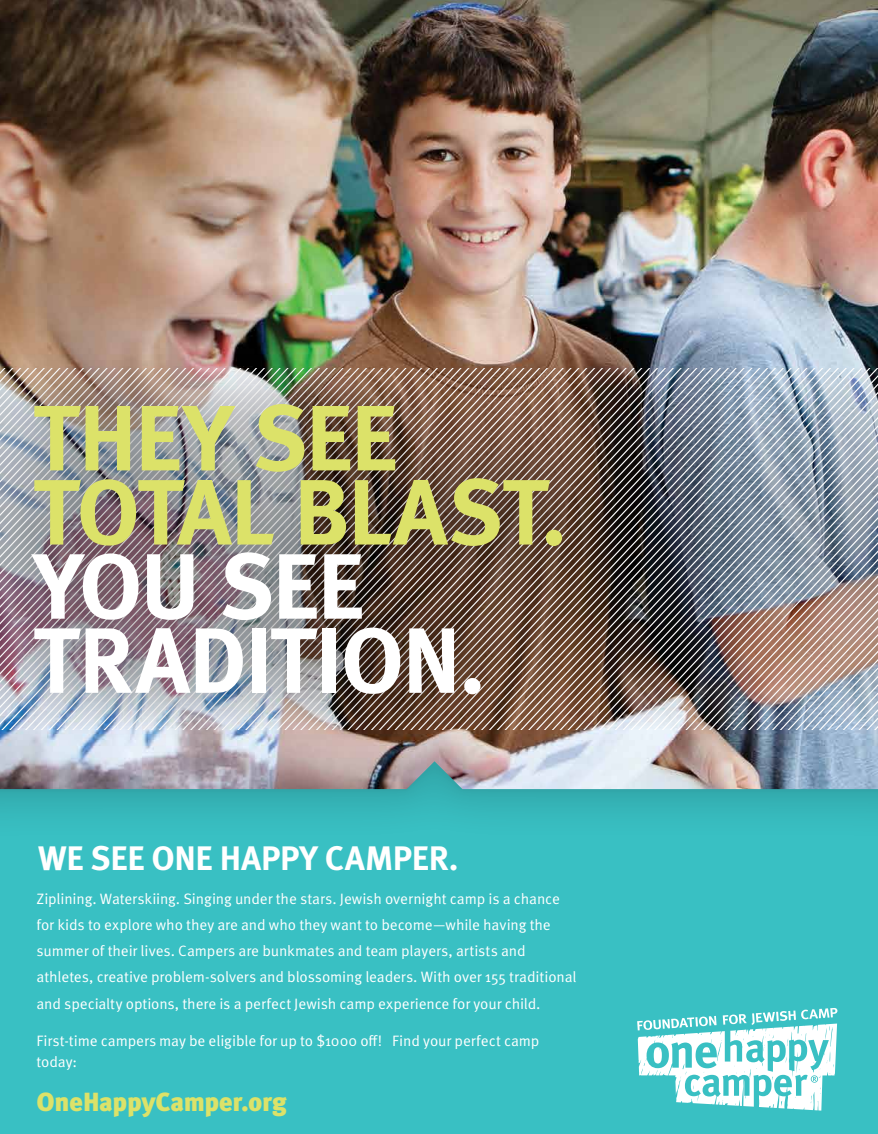
<style>
.page{position:relative;width:878px;height:1134px;background:#fff}
.page>*{position:absolute;margin:0;border:0;box-sizing:border-box;transform-origin:0 0}
.t1{font:700 92.7px/74.1px "Meta Pro";letter-spacing:-.02em;color:#dce269}
.t2{font:700 92.7px/74.1px "Meta Pro";letter-spacing:-.025em;color:#fff}
.t3{font:700 34.05px "Meta Pro";letter-spacing:-.01em;color:#fff}
.t4{font:900 26.25px "Meta Pro";letter-spacing:-.015em;color:#dce269}
.t5{font:15px/26.2px "Meta Pro";letter-spacing:-.01em;color:#fff}
</style>
<div class="page">
<img style="left:0;top:0;width:878px;height:761px">
<svg style="left:865px;top:368px;width:13px;height:362px;background:#a7a9b0"></svg>
<svg style="left:850px;top:368px;width:15px;height:362px;background:#abadb5"></svg>
<svg style="left:779px;top:368px;width:71px;height:362px;background:#a0a2aa"></svg>
<img style="left:669px;top:368px;width:110px;height:362px">
<img style="left:653px;top:368px;width:16px;height:362px">
<img style="left:0;top:308px;width:649px;height:453px">
<svg style="left:0;top:761px;width:878px;height:373px;background:#41bcc0"></svg>
<svg style="left:637px;top:1008px;width:200px;height:103px"></svg>
<h1 class="t1" style="left:33px;top:404px;width:535px">THEY SEE<br>TOTAL BLAST.</h1>
<h1 class="t2" style="left:33px;top:552px;width:454px">YOU SEE<br>TRADITION.</h1>
<h2 class="t3" style="left:38px;top:837px;width:422px">WE SEE ONE HAPPY CAMPER.</h2>
<p class="t5" style="left:37px;top:886px;width:541px">Ziplining. Waterskiing. Singing under the stars. Jewish overnight camp is a chance for kids to explore who they are and who they want to become—while having the summer of their lives. Campers are bunkmates and team players, artists and athletes, creative problem-solvers and blossoming leaders. With over 155 traditional and specialty options, there is a perfect Jewish camp experience for your child.</p>
<p class="t5" style="left:37px;top:1030px;width:504px;line-height:21.6px">First-time campers may be eligible for up to $1000 off! Find your perfect camp today:</p>
<h3 class="t4" style="left:37px;top:1085px;width:252px">OneHappyCamper.org</h3>
</div>
